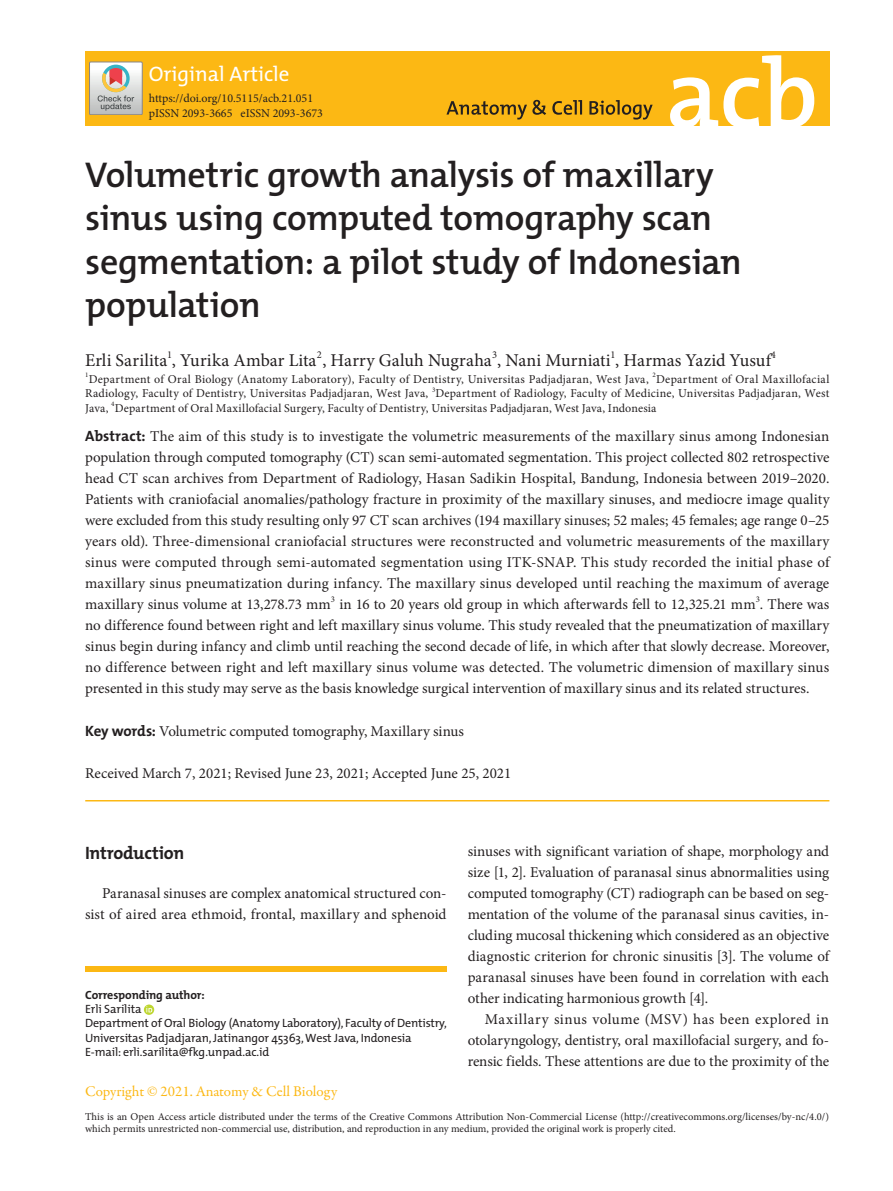
<style>
.page{position:relative;width:893px;height:1191px;background:#fff}
.page>*{position:absolute;margin:0;border:0;box-sizing:border-box;transform-origin:0 0}
.t1{font:600 36px/43.2px "The Mix";letter-spacing:-.01em;color:#231f20}
.t2{font:21px "The Mix";color:#fff}
.t3{font:18px "Minion Pro";letter-spacing:.01em;color:#231f20}
.t4{font:700 18px "The Mix";letter-spacing:-.015em;color:#231f20}
.t5{font:15px/21px "Minion Pro";letter-spacing:-.005em;color:#231f20;text-align:justify}
.t6{font:15px "Garamond Premr Pro";color:#fcb814}
.t7{font:12px/14.4px "Minion Pro";letter-spacing:.015em;color:#231f20}
.t8{font:12px/14.4px "The Mix";letter-spacing:-.01em;color:#231f20}
.t9{font:700 12px "The Mix";letter-spacing:-.01em;color:#231f20}
.t10{font:10.5px/12.6px "Minion Pro";color:#231f20}
.t11{font:8.7px "Minion Pro";color:#231f20}
.t12{font:7.05px "Minion Pro";color:#231f20}
.s1{font-family:"The Mix";font-weight:700}
</style>
<div class="page">
<div style="left:85px;top:51px;width:744px;height:75px;background:#fcb814"></div>
<svg style="left:670px;top:55px;width:144px;height:71px"></svg>
<svg style="left:446px;top:100px;width:207px;height:20px"></svg>
<svg style="left:90px;top:62px;width:52px;height:53px;background:#cbc6c1"></svg>
<div style="left:85px;top:966px;width:361px;height:5px;background:#fcb814"></div>
<svg style="left:144px;top:1004px;width:10px;height:11px"></svg>
<svg style="left:146px;top:1006px;width:6px;height:6px"></svg>
<hr style="left:85px;top:800px;width:744px;height:1px;background:#fcb814">
<h2 class="t2" style="left:149px;top:57px;width:142px">Original Article</h2>
<p class="t7" style="left:149px;top:91px;width:176px">https://doi.org/10.5115/acb.21.051 pISSN 2093-3665 eISSN 2093-3673</p>
<h1 class="t1" style="left:85px;top:152px;width:658px">Volumetric growth analysis of maxillary sinus using computed tomography scan segmentation: a pilot study of Indonesian population</h1>
<p class="t3" style="left:85px;top:348px;width:687px">Erli Sarilita , Yurika Ambar Lita , Harry Galuh Nugraha , Nani Murniati , Harmas Yazid Yusuf</p>
<p class="t10" style="left:167px;top:348px;width:7px">1</p>
<p class="t10" style="left:317px;top:348px;width:7px">2</p>
<p class="t10" style="left:492px;top:348px;width:7px">3</p>
<p class="t10" style="left:610px;top:348px;width:7px">1</p>
<p class="t10" style="left:771px;top:348px;width:7px">4</p>
<p class="t12" style="left:85px;top:370px;width:5px">1</p>
<p class="t7" style="left:89px;top:372px;width:561px">Department of Oral Biology (Anatomy Laboratory), Faculty of Dentistry, Universitas Padjadjaran, West Java,</p>
<p class="t12" style="left:653px;top:370px;width:5px">2</p>
<p class="t7" style="left:656px;top:372px;width:175px">Department of Oral Maxillofacial</p>
<p class="t7" style="left:85px;top:386px;width:345px">Radiology, Faculty of Dentistry, Universitas Padjadjaran, West Java,</p>
<p class="t12" style="left:432px;top:384px;width:5px">3</p>
<p class="t7" style="left:435px;top:386px;width:395px">Department of Radiology, Faculty of Medicine, Universitas Padjadjaran, West</p>
<p class="t7" style="left:85px;top:400px;width:25px">Java,</p>
<p class="t12" style="left:111px;top:399px;width:5px">4</p>
<p class="t7" style="left:115px;top:400px;width:543px">Department of Oral Maxillofacial Surgery, Faculty of Dentistry, Universitas Padjadjaran, West Java, Indonesia</p>
<p class="t5" style="left:85px;top:426px;width:746px"><span class="s1">Abstract:</span> The aim of this study is to investigate the volumetric measurements of the maxillary sinus among Indonesian population through computed tomography (CT) scan semi-automated segmentation. This project collected 802 retrospective head CT scan archives from Department of Radiology, Hasan Sadikin Hospital, Bandung, Indonesia between 2019–2020.<br>Patients with craniofacial anomalies/pathology fracture in proximity of the maxillary sinuses, and mediocre image quality were excluded from this study resulting only 97 CT scan archives (194 maxillary sinuses; 52 males; 45 females; age range 0–25 years old). Three-dimensional craniofacial structures were reconstructed and volumetric measurements of the maxillary sinus were computed through semi-automated segmentation using ITK-SNAP. This study recorded the initial phase of maxillary sinus pneumatization during infancy. The maxillary sinus developed until reaching the maximum of average maxillary sinus volume at 13,278.73 mm</p>
<p class="t11" style="left:756px;top:593px;width:6px">3</p>
<p class="t5" style="left:85px;top:615px;width:746px">no difference found between right and left maxillary sinus volume. This study revealed that the pneumatization of maxillary sinus begin during infancy and climb until reaching the second decade of life, in which after that slowly decrease. Moreover, no difference between right and left maxillary sinus volume was detected. The volumetric dimension of maxillary sinus presented in this study may serve as the basis knowledge surgical intervention of maxillary sinus and its related structures.</p>
<p class="t5" style="left:85px;top:720px;width:380px"><span class="s1">Key words:</span> Volumetric computed tomography, Maxillary sinus</p>
<p class="t5" style="left:85px;top:762px;width:428px">Received March 7, 2021; Revised June 23, 2021; Accepted June 25, 2021</p>
<p class="t11" style="left:331px;top:593px;width:6px">3</p>
<p class="t5" style="left:339px;top:594px;width:491px">in 16 to 20 years old group in which afterwards fell to 12,325.21 mm . There was</p>
<p class="t4" style="left:85px;top:838px;width:101px">Introduction</p>
<p class="t5" style="left:85px;top:883px;width:363px;text-align:right">Paranasal sinuses are complex anatomical structured con&shy;sist of aired area ethmoid, frontal, maxillary and sphenoid</p>
<p class="t9" style="left:85px;top:984px;width:121px">Corresponding author:</p>
<p class="t8" style="left:85px;top:1001px;width:363px">Erli Sarilita<br>Department of Oral Biology (Anatomy Laboratory), Faculty of Dentistry, Universitas Padjadjaran, Jatinangor 45363, West Java, Indonesia E-mail: erli.sarilita@fkg.unpad.ac.id</p>
<p class="t6" style="left:85px;top:1082px;width:254px">Copyright © 2021. Anatomy &amp; Cell Biology</p>
<p class="t5" style="left:468px;top:841px;width:363px">sinuses with significant variation of shape, morphology and size [1, 2]. Evaluation of paranasal sinus abnormalities using computed tomography (CT) radiograph can be based on seg&shy;mentation of the volume of the paranasal sinus cavities, in&shy;cluding mucosal thickening which considered as an objective diagnostic criterion for chronic sinusitis [3]. The volume of paranasal sinuses have been found in correlation with each other indicating harmonious growth [4].</p>
<p class="t5" style="left:468px;top:1009px;width:363px;text-indent:17px">Maxillary sinus volume (MSV) has been explored in otolaryngology, dentistry, oral maxillofacial surgery, and fo&shy;rensic fields. These attentions are due to the proximity of the</p>
<p class="t10" style="left:85px;top:1110px;width:745px">This is an Open Access article distributed under the terms of the Creative Commons Attribution Non-Commercial License (http://creativecommons.org/licenses/by-nc/4.0/) which permits unrestricted non-commercial use, distribution, and reproduction in any medium, provided the original work is properly cited.</p>
</div>
